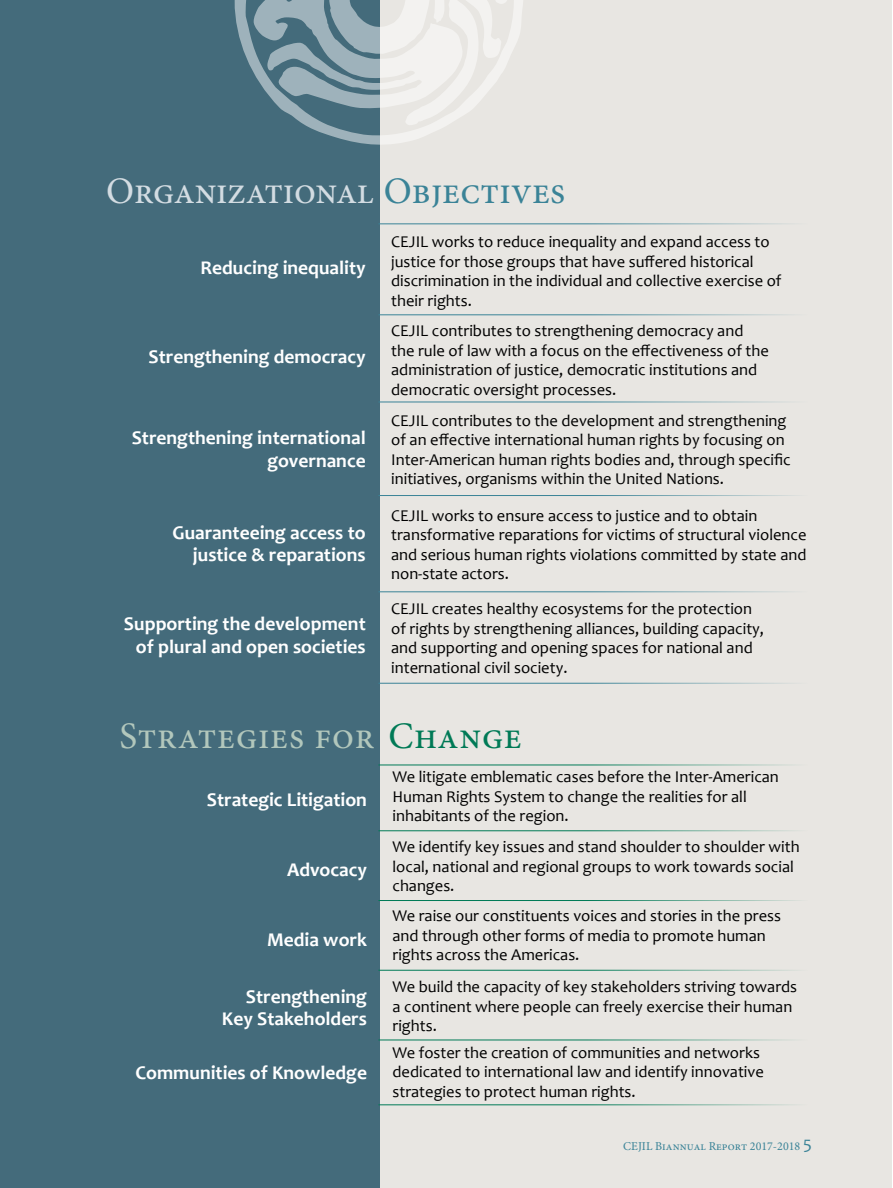
<style>
.page{position:relative;width:893px;height:1188px;background:#fff}
.page>*{position:absolute;margin:0;border:0;box-sizing:border-box;transform-origin:0 0}
.t1{font:37.5px "Minion Pro";letter-spacing:-.01em;color:#d3dce2}
.t2{font:37.5px "Minion Pro";letter-spacing:.02em;color:#b2c7bc}
.t3{font:700 19.5px/22.5px "Candara";color:#fff;text-align:right}
.t4{font:16.5px/19.5px "Candara";color:#000}
.t5{font:12px "Minion Pro";color:#3a8397}
.s1{color:#3a8397}
.s2{color:#007a56}
.s3{font-family:"Candara";font-size:18px}
</style>
<div class="page">
<div style="left:1px;top:0;width:891px;height:1188px;background:#e8e6e2"></div>
<div style="left:0;top:0;width:380px;height:1188px;background:#446b7b"></div>
<svg style="left:234px;top:0;width:289px;height:145px"></svg>
<hr style="left:378px;top:223px;width:430px;height:1px;background:#3a8397">
<hr style="left:378px;top:314px;width:430px;height:1px;background:#3a8397">
<hr style="left:378px;top:495px;width:430px;height:1px;background:#3a8397">
<hr style="left:378px;top:591px;width:430px;height:1px;background:#3a8397">
<hr style="left:378px;top:683px;width:430px;height:1px;background:#3a8397">
<hr style="left:378px;top:765px;width:430px;height:1px;background:#007a56">
<hr style="left:378px;top:830px;width:430px;height:1px;background:#007a56">
<hr style="left:378px;top:900px;width:430px;height:1px;background:#007a56">
<hr style="left:378px;top:970px;width:430px;height:1px;background:#007a56">
<hr style="left:378px;top:1040px;width:430px;height:1px;background:#007a56">
<hr style="left:378px;top:1104px;width:430px;height:1px;background:#007a56">
<hr style="left:378px;top:402px;width:430px;height:1px;background:#3a8397">
<h1 class="t1" style="left:106px;top:166px;width:461px">Organizational <span class="s1">Objectives</span></h1>
<p class="t3" style="left:201px;top:256px;width:167px">Reducing inequality</p>
<p class="t3" style="left:149px;top:345px;width:219px">Strengthening democracy</p>
<p class="t3" style="left:132px;top:427px;width:235px">Strengthening international governance</p>
<p class="t3" style="left:173px;top:521px;width:195px">Guaranteeing access to justice &amp; reparations</p>
<p class="t3" style="left:124px;top:612px;width:243px">Supporting the development of plural and open societies</p>
<p class="t4" style="left:391px;top:232px;width:392px">CEJIL works to reduce inequality and expand access to justice for those groups that have suffered historical discrimination in the individual and collective exercise of their rights.</p>
<p class="t4" style="left:391px;top:321px;width:379px">CEJIL contributes to strengthening democracy and the rule of law with a focus on the effectiveness of the administration of justice, democratic institutions and democratic oversight processes.</p>
<p class="t4" style="left:391px;top:410px;width:401px">CEJIL contributes to the development and strengthening of an effective international human rights by focusing on Inter-American human rights bodies and, through specific initiatives, organisms within the United Nations.</p>
<p class="t4" style="left:391px;top:506px;width:417px">CEJIL works to ensure access to justice and to obtain transformative reparations for victims of structural violence and serious human rights violations committed by state and non-state actors.</p>
<p class="t4" style="left:391px;top:599px;width:374px">CEJIL creates healthy ecosystems for the protection of rights by strengthening alliances, building capacity, and supporting and opening spaces for national and international civil society.</p>
<h1 class="t2" style="left:119px;top:711px;width:404px">Strategies for <span class="s2">Change</span></h1>
<p class="t3" style="left:207px;top:789px;width:162px">Strategic Litigation</p>
<p class="t3" style="left:287px;top:858px;width:81px">Advocacy</p>
<p class="t3" style="left:267px;top:928px;width:101px">Media work</p>
<p class="t4" style="left:393px;top:767px;width:388px">We litigate emblematic cases before the Inter-American<br>Human Rights System to change the realities for all inhabitants of the region.</p>
<p class="t4" style="left:393px;top:837px;width:409px">We identify key issues and stand shoulder to shoulder with local, national and regional groups to work towards social changes.</p>
<p class="t4" style="left:393px;top:906px;width:390px">We raise our constituents voices and stories in the press and through other forms of media to promote human rights across the Americas.</p>
<p class="t3" style="left:222px;top:985px;width:147px">Strengthening<br>Key Stakeholders</p>
<p class="t4" style="left:393px;top:977px;width:406px">We build the capacity of key stakeholders striving towards a continent where people can freely exercise their human rights.</p>
<p class="t3" style="left:135px;top:1061px;width:233px">Communities of Knowledge</p>
<p class="t4" style="left:393px;top:1043px;width:373px">We foster the creation of communities and networks dedicated to international law and identify innovative strategies to protect human rights.</p>
<p class="t5" style="left:623px;top:1138px;width:190px">CEJIL Biannual Report 2017-2018 <span class="s3">5</span></p>
</div>
